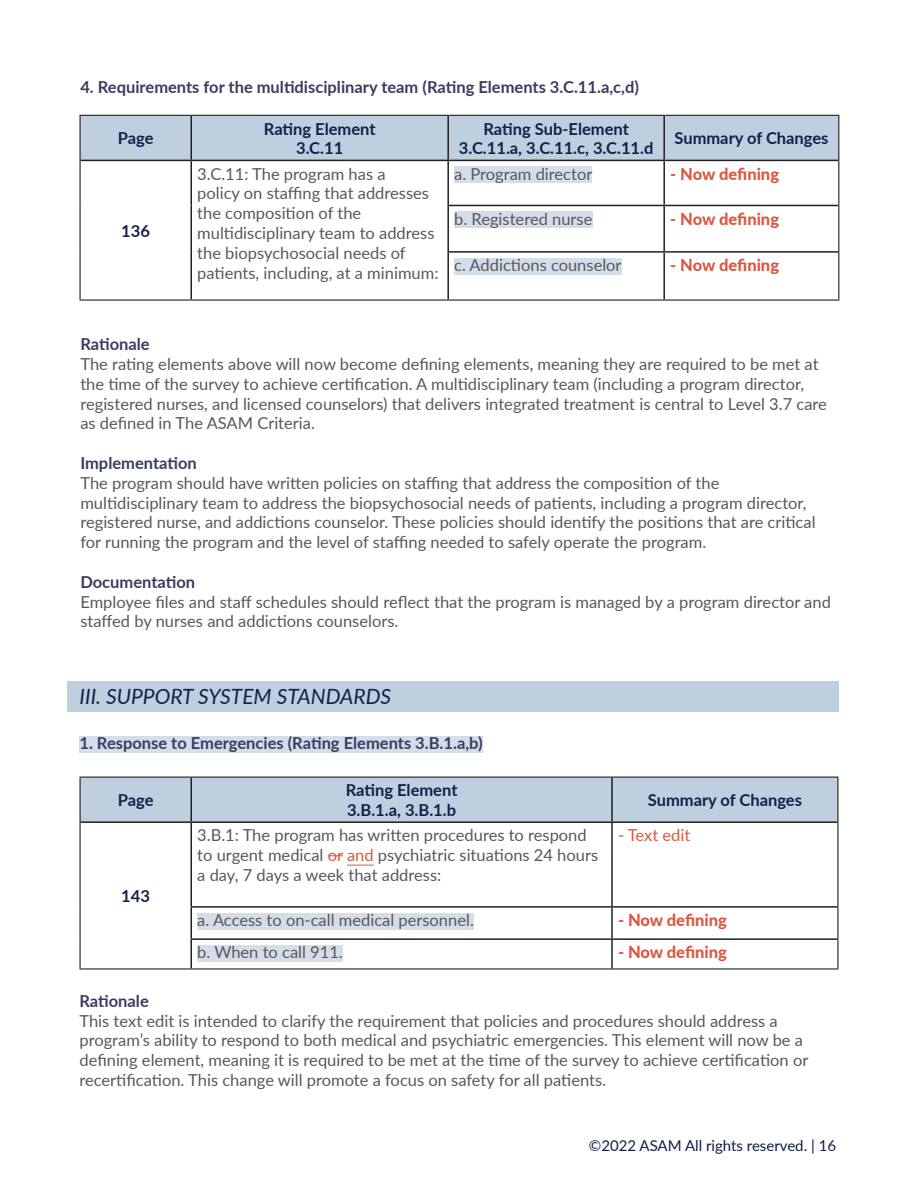
<style>
.page{position:relative;width:918px;height:1188px;background:#fff}
.page>*{position:absolute;margin:0;border:0;box-sizing:border-box;transform-origin:0 0}
.Title__topic__Blue{font:italic 21px "Lato";color:#142049}
.body_copy{font:16.5px/19.8px "Lato";color:#57585a}
.body_copy-2{font:700 16.5px/19.8px "Lato";color:#142049;text-align:center}
.body_copy-3{font:700 16.5px "Lato";color:#3a3d5f}
.body_copy-4{font:800 16.5px "Lato";color:#d95842}
.Highlighter{font:16.5px "Lato";color:#57585a}
.Highlighter_w__red{font:16.5px "Lato";color:#57585a}
.Highlighter-2{font:700 16.5px "Lato";color:#3a3d5f}
.body_copy-5{font:16.5px "Lato";color:#d95842}
.t1{font:15px "Lato";color:#0e1d45}
.s1{color:#d95842}
</style>
<div class="page">
<div style="left:81px;top:116px;width:757px;height:44px;background:#bed0e0"></div>
<hr style="left:80px;top:115px;width:111px;height:1px;background:#231f20">
<hr style="left:80px;top:116px;width:1px;height:44px;background:#231f20">
<hr style="left:191px;top:115px;width:257px;height:1px;background:#231f20">
<hr style="left:448px;top:115px;width:216px;height:1px;background:#231f20">
<hr style="left:664px;top:115px;width:175px;height:1px;background:#231f20">
<hr style="left:838px;top:116px;width:1px;height:44px;background:#231f20">
<hr style="left:80px;top:160px;width:1px;height:45px;background:#231f20">
<hr style="left:838px;top:160px;width:1px;height:45px;background:#231f20">
<hr style="left:80px;top:205px;width:1px;height:47px;background:#231f20">
<hr style="left:838px;top:205px;width:1px;height:47px;background:#231f20">
<hr style="left:80px;top:252px;width:1px;height:47px;background:#231f20">
<hr style="left:838px;top:252px;width:1px;height:47px;background:#231f20">
<hr style="left:80px;top:299px;width:111px;height:2px;background:#231f20">
<hr style="left:191px;top:299px;width:257px;height:2px;background:#231f20">
<hr style="left:448px;top:299px;width:216px;height:2px;background:#231f20">
<hr style="left:664px;top:299px;width:175px;height:2px;background:#231f20">
<hr style="left:190px;top:116px;width:2px;height:44px;background:#231f20">
<hr style="left:447px;top:116px;width:2px;height:44px;background:#231f20">
<hr style="left:663px;top:116px;width:2px;height:44px;background:#231f20">
<hr style="left:81px;top:160px;width:110px;height:1px;background:#231f20">
<hr style="left:191px;top:160px;width:257px;height:1px;background:#231f20">
<hr style="left:190px;top:161px;width:2px;height:44px;background:#231f20">
<hr style="left:448px;top:160px;width:216px;height:1px;background:#231f20">
<hr style="left:447px;top:161px;width:2px;height:44px;background:#231f20">
<hr style="left:664px;top:160px;width:174px;height:1px;background:#231f20">
<hr style="left:663px;top:161px;width:2px;height:44px;background:#231f20">
<hr style="left:190px;top:205px;width:2px;height:47px;background:#231f20">
<hr style="left:447px;top:205px;width:217px;height:1px;background:#231f20">
<hr style="left:447px;top:206px;width:2px;height:45px;background:#231f20">
<hr style="left:664px;top:205px;width:174px;height:1px;background:#231f20">
<hr style="left:663px;top:206px;width:2px;height:45px;background:#231f20">
<hr style="left:190px;top:252px;width:2px;height:47px;background:#231f20">
<hr style="left:447px;top:251px;width:217px;height:2px;background:#231f20">
<hr style="left:447px;top:253px;width:2px;height:46px;background:#231f20">
<hr style="left:664px;top:251px;width:174px;height:2px;background:#231f20">
<hr style="left:663px;top:253px;width:2px;height:46px;background:#231f20">
<div style="left:454px;top:166px;width:138px;height:17px;background:#d4ddea"></div>
<div style="left:454px;top:211px;width:138px;height:17px;background:#d4ddea"></div>
<div style="left:454px;top:258px;width:167px;height:16px;background:#d4ddea"></div>
<div style="left:67px;top:681px;width:771px;height:31px;background:#bed0e0"></div>
<div style="left:80px;top:736px;width:403px;height:17px;background:#d4ddea"></div>
<div style="left:81px;top:778px;width:756px;height:43px;background:#bed0e0"></div>
<hr style="left:80px;top:777px;width:111px;height:1px;background:#231f20">
<hr style="left:80px;top:778px;width:1px;height:44px;background:#231f20">
<hr style="left:191px;top:777px;width:421px;height:1px;background:#231f20">
<hr style="left:612px;top:777px;width:226px;height:1px;background:#231f20">
<hr style="left:837px;top:778px;width:1px;height:44px;background:#231f20">
<hr style="left:80px;top:822px;width:1px;height:85px;background:#231f20">
<hr style="left:837px;top:822px;width:1px;height:85px;background:#231f20">
<hr style="left:80px;top:907px;width:1px;height:32px;background:#231f20">
<hr style="left:837px;top:907px;width:1px;height:32px;background:#231f20">
<svg style="left:80px;top:939px;width:1px;height:29px"></svg>
<svg style="left:837px;top:939px;width:1px;height:29px"></svg>
<hr style="left:80px;top:968px;width:111px;height:2px;background:#231f20">
<hr style="left:191px;top:968px;width:421px;height:2px;background:#231f20">
<hr style="left:612px;top:968px;width:226px;height:2px;background:#231f20">
<hr style="left:190px;top:778px;width:2px;height:43px;background:#231f20">
<hr style="left:611px;top:778px;width:2px;height:43px;background:#231f20">
<hr style="left:81px;top:821px;width:110px;height:2px;background:#231f20">
<hr style="left:191px;top:821px;width:421px;height:2px;background:#231f20">
<hr style="left:190px;top:823px;width:2px;height:83px;background:#231f20">
<hr style="left:612px;top:821px;width:225px;height:2px;background:#231f20">
<hr style="left:611px;top:823px;width:2px;height:83px;background:#231f20">
<hr style="left:190px;top:906px;width:422px;height:2px;background:#231f20">
<hr style="left:190px;top:908px;width:2px;height:30px;background:#231f20">
<hr style="left:612px;top:906px;width:225px;height:2px;background:#231f20">
<hr style="left:611px;top:908px;width:2px;height:30px;background:#231f20">
<hr style="left:190px;top:938px;width:422px;height:2px;background:#231f20">
<hr style="left:190px;top:940px;width:2px;height:28px;background:#231f20">
<hr style="left:612px;top:938px;width:225px;height:2px;background:#231f20">
<hr style="left:611px;top:940px;width:2px;height:28px;background:#231f20">
<svg style="left:347px;top:865px;width:27px;height:1px"></svg>
<svg style="left:328px;top:855px;width:15px;height:1px"></svg>
<div style="left:197px;top:913px;width:277px;height:16px;background:#d4ddea"></div>
<div style="left:197px;top:945px;width:146px;height:17px;background:#d4ddea"></div>
<p class="body_copy-3" style="left:80px;top:75px;width:560px">4. Requirements for the multidisciplinary team (Rating Elements 3.C.11.a,c,d)</p>
<p class="body_copy-2" style="left:118px;top:128px;width:37px">Page</p>
<p class="body_copy-2" style="left:264px;top:118px;width:113px">Rating Element<br>3.C.11</p>
<p class="body_copy-2" style="left:459px;top:118px;width:196px">Rating Sub-Element<br>3.C.11.a, 3.C.11.c, 3.C.11.d</p>
<p class="body_copy-2" style="left:674px;top:128px;width:156px">Summary of Changes</p>
<p class="body_copy-2" style="left:121px;top:220px;width:30px">136</p>
<p class="body_copy" style="left:197px;top:163px;width:243px">3.C.11: The program has a<br>policy on staffing that addresses the composition of the multidisciplinary team to address the biopsychosocial needs of patients, including, at a minimum:</p>
<p class="Highlighter" style="left:454px;top:162px;width:140px">a. Program director</p>
<p class="body_copy-4" style="left:670px;top:161px;width:110px">- Now defining</p>
<p class="Highlighter" style="left:454px;top:207px;width:140px">b. Registered nurse</p>
<p class="body_copy-4" style="left:670px;top:206px;width:110px">- Now defining</p>
<p class="Highlighter" style="left:454px;top:253px;width:169px">c. Addictions counselor</p>
<p class="body_copy-4" style="left:670px;top:253px;width:110px">- Now defining</p>
<p class="body_copy-3" style="left:80px;top:332px;width:71px">Rationale</p>
<p class="body_copy" style="left:80px;top:353px;width:748px">The rating elements above will now become defining elements, meaning they are required to be met at the time of the survey to achieve certification. A multidisciplinary team (including a program director, registered nurses, and licensed counselors) that delivers integrated treatment is central to Level 3.7 care as defined in The ASAM Criteria.</p>
<p class="body_copy-3" style="left:80px;top:451px;width:118px">Implementation</p>
<p class="body_copy" style="left:80px;top:472px;width:737px">The program should have written policies on staffing that address the composition of the multidisciplinary team to address the biopsychosocial needs of patients, including a program director, registered nurse, and addictions counselor. These policies should identify the positions that are critical for running the program and the level of staffing needed to safely operate the program.</p>
<p class="body_copy-3" style="left:80px;top:570px;width:116px">Documentation</p>
<p class="body_copy" style="left:80px;top:591px;width:752px">Employee files and staff schedules should reflect that the program is managed by a program director and staffed by nurses and addictions counselors.</p>
<p class="Title__topic__Blue" style="left:80px;top:682px;width:313px">III. SUPPORT SYSTEM STANDARDS</p>
<p class="Highlighter-2" style="left:80px;top:731px;width:405px">1. Response to Emergencies (Rating Elements 3.B.1.a,b)</p>
<p class="body_copy-2" style="left:118px;top:790px;width:37px">Page</p>
<p class="body_copy-2" style="left:346px;top:780px;width:113px;text-align:left">Rating Element<br>3.B.1.a, 3.B.1.b</p>
<p class="body_copy-2" style="left:648px;top:790px;width:156px">Summary of Changes</p>
<p class="body_copy-2" style="left:121px;top:886px;width:30px">143</p>
<p class="body_copy" style="left:197px;top:825px;width:402px">3.B.1: The program has written procedures to respond to urgent medical <span class="s1">or and</span> psychiatric situations 24 hours a day, 7 days a week that address:</p>
<p class="body_copy-5" style="left:618px;top:824px;width:74px">- Text edit</p>
<p class="Highlighter_w__red" style="left:197px;top:908px;width:278px">a. Access to on-call medical personnel.</p>
<p class="body_copy-4" style="left:618px;top:908px;width:110px">- Now defining</p>
<p class="Highlighter_w__red" style="left:197px;top:941px;width:147px">b. When to call 911.</p>
<p class="body_copy-4" style="left:618px;top:940px;width:110px">- Now defining</p>
<p class="body_copy-3" style="left:80px;top:989px;width:71px">Rationale</p>
<p class="body_copy" style="left:80px;top:1010px;width:730px">This text edit is intended to clarify the requirement that policies and procedures should address a program’s ability to respond to both medical and psychiatric emergencies. This element will now be a defining element, meaning it is required to be met at the time of the survey to achieve certification or recertification. This change will promote a focus on safety for all patients.</p>
<p class="t1" style="left:589px;top:1134px;width:249px">©2022 ASAM All rights reserved. | 16</p>
</div>
